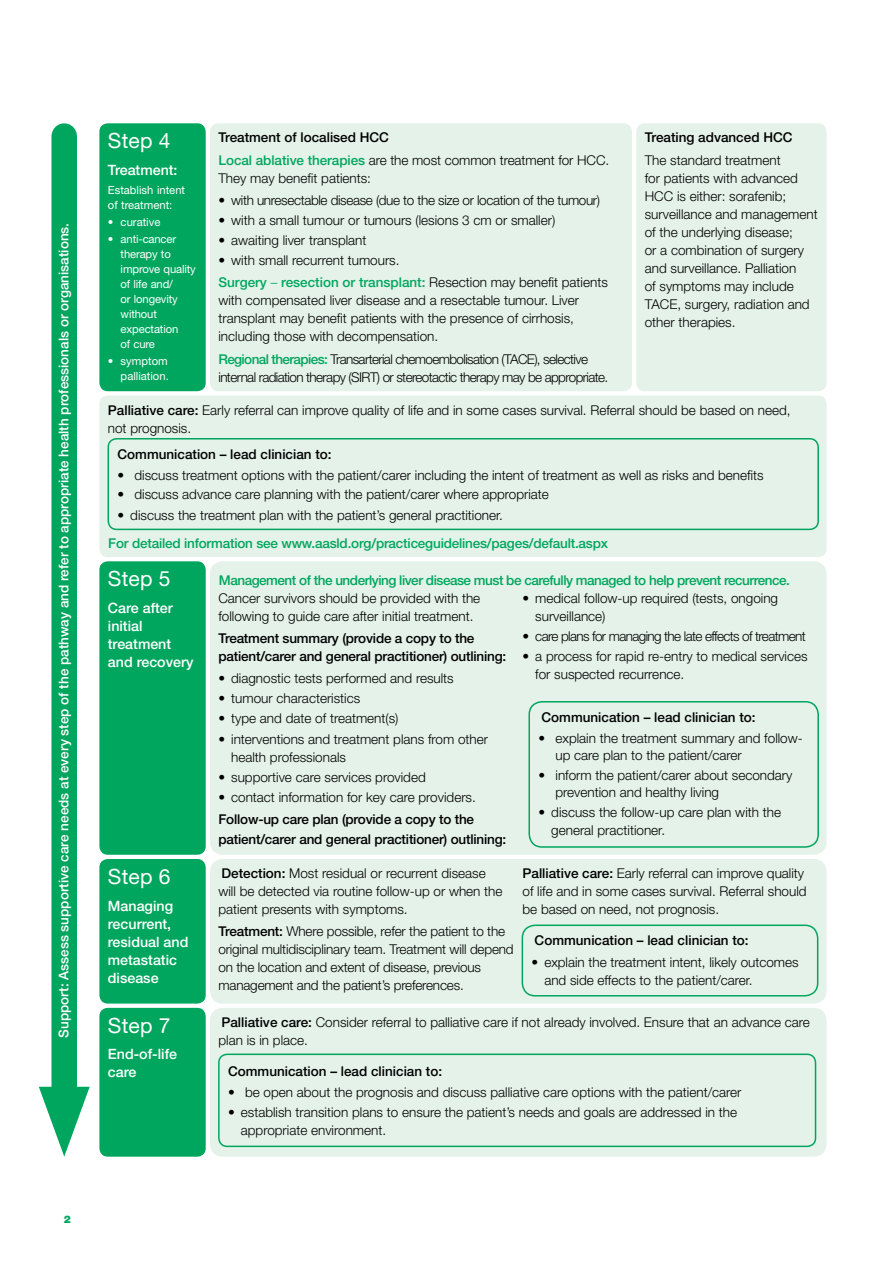
<style>
.page{position:relative;width:893px;height:1263px;background:#fff}
.page>*{position:absolute;margin:0;border:0;box-sizing:border-box;transform-origin:0 0}
.t1{font:21px "Helvetica Neue LT";letter-spacing:.01em;color:#fff}
.t2{font:500 14.25px/18px "Helvetica Neue LT";color:#fff}
.t3{font:300 13.5px/18px "Helvetica Neue LT";color:#000}
.t4{font:500 13.5px/18px "Helvetica Neue LT";letter-spacing:-.015em;color:#000}
.t5{font:300 13.5px/18px "Helvetica Neue LT";letter-spacing:-.045em;color:#000}
.t6{font:500 13.5px "Helvetica Neue LT";color:#fff}
.t7{font:500 13.5px "Helvetica Neue LT";letter-spacing:-.035em;color:#00a65e}
.t8{font:500 13.5px "Helvetica Neue LT";letter-spacing:-.015em;color:#00a65e}
.t9{font:300 13.5px "Helvetica Neue LT";letter-spacing:-.025em;color:#000}
.t10{font:11.25px/15px "Helvetica Neue LT";letter-spacing:-.01em;color:#fff}
.t11{font:900 10.5px "Helvetica Neue LT";color:#00a65e}
.s1{font-weight:500}
.s2{font-weight:500;color:#00a65e}
.s3{color:#00a65e}
</style>
<div class="page">
<div style="left:210px;top:561px;width:616px;height:294px;background:#e4f2e9;border-radius:13px"></div>
<div style="left:99px;top:123px;width:107px;height:268px;background:#00a65e;border-radius:9px"></div>
<div style="left:210px;top:123px;width:422px;height:268px;background:#e4f2e9;border-radius:9px"></div>
<div style="left:99px;top:561px;width:107px;height:294px;background:#00a65e;border-radius:9px"></div>
<div style="left:99px;top:859px;width:107px;height:144px;background:#00a65e;border-radius:9px"></div>
<div style="left:210px;top:859px;width:616px;height:144px;background:#e4f2e9;border-radius:13px"></div>
<div style="left:99px;top:1008px;width:107px;height:149px;background:#00a65e;border-radius:9px"></div>
<div style="left:210px;top:1008px;width:616px;height:149px;background:#e4f2e9;border-radius:13px"></div>
<div style="left:636px;top:123px;width:190px;height:268px;background:#e4f2e9;border-radius:9px"></div>
<div style="left:99px;top:395px;width:727px;height:162px;background:#e4f2e9;border-radius:9px"></div>
<div style="left:51px;top:136px;width:26px;height:977px;background:#00a65e"></div>
<svg style="left:39px;top:1087px;width:51px;height:70px"></svg>
<div style="left:108px;top:438px;width:711px;height:92px;border:2px solid #00a65e;border-radius:9px"></div>
<div style="left:528px;top:701px;width:291px;height:147px;border:2px solid #00a65e;border-radius:13px"></div>
<div style="left:522px;top:924px;width:296px;height:72px;border:2px solid #00a65e;border-radius:13px"></div>
<div style="left:218px;top:1053px;width:598px;height:94px;border:2px solid #00a65e;border-radius:9px"></div>
<p class="t6" style="left:56px;top:1037px;width:816px;rotate:-90deg">Support: Assess supportive care needs at every step of the pathway and refer to appropriate health professionals or organisations.</p>
<p class="t11" style="left:64px;top:1212px;width:9px">2</p>
<h1 class="t1" style="left:108px;top:128px;width:64px">Step 4</h1>
<p class="t2" style="left:108px;top:161px;width:71px">Treatment:</p>
<p class="t10" style="left:108px;top:182px;width:79px">Establish intent of treatment:</p>
<p class="t10" style="left:108px;top:215px;width:54px">• curative</p>
<p class="t10" style="left:121px;top:232px;width:77px;text-indent:-13px">• anti-cancer therapy to improve quality of life and/<br>or longevity without expectation<br>of cure</p>
<p class="t10" style="left:108px;top:354px;width:62px;text-align:right">• symptom palliation.</p>
<p class="t3" style="left:218px;top:126px;width:392px;line-height:22.2px"><span class="s1">Treatment of localised HCC<br></span><span class="s2">Local ablative therapies</span> are the most common treatment for HCC.</p>
<p class="t3" style="left:218px;top:168px;width:154px">They may benefit patients:</p>
<p class="t9" style="left:218px;top:192px;width:383px">• with unresectable disease (due to the size or location of the tumour)</p>
<p class="t3" style="left:218px;top:211px;width:338px">• with a small tumour or tumours (lesions 3 cm or smaller)</p>
<p class="t3" style="left:218px;top:231px;width:150px">• awaiting liver transplant</p>
<p class="t3" style="left:218px;top:249px;width:391px;line-height:22.2px">• with small recurrent tumours.<br><span class="s2">Surgery</span> <span class="s3">–</span> <span class="s2">resection or transplant:</span> Resection may benefit patients</p>
<p class="t3" style="left:218px;top:291px;width:362px">with compensated liver disease and a resectable tumour. Liver transplant may benefit patients with the presence of cirrhosis, including those with decompensation.</p>
<p class="t5" style="left:218px;top:350px;width:391px"><span class="s2">Regional therapies:</span> Transarterial chemoembolisation (TACE), selective internal radiation therapy (SIRT) or stereotactic therapy may be appropriate.</p>
<p class="t4" style="left:645px;top:128px;width:149px">Treating advanced HCC</p>
<p class="t3" style="left:645px;top:150px;width:175px">The standard treatment<br>for patients with advanced<br>HCC is either: sorafenib; surveillance and management of the underlying disease;<br>or a combination of surgery and surveillance. Palliation<br>of symptoms may include<br>TACE, surgery, radiation and other therapies.</p>
<p class="t3" style="left:108px;top:400px;width:684px"><span class="s1">Palliative care:</span> Early referral can improve quality of life and in some cases survival. Referral should be based on need, not prognosis.</p>
<p class="t4" style="left:118px;top:445px;width:216px">Communication – lead clinician to:</p>
<p class="t3" style="left:118px;top:466px;width:648px">• discuss treatment options with the patient/carer including the intent of treatment as well as risks and benefits</p>
<p class="t3" style="left:118px;top:485px;width:433px">• discuss advance care planning with the patient/carer where appropriate</p>
<p class="t3" style="left:118px;top:505px;width:387px">• discuss the treatment plan with the patient’s general practitioner.</p>
<p class="t8" style="left:108px;top:536px;width:501px">For detailed information see www.aasld.org/practiceguidelines/pages/default.aspx</p>
<h1 class="t1" style="left:108px;top:566px;width:64px">Step 5</h1>
<p class="t2" style="left:108px;top:599px;width:87px">Care after initial treatment and recovery</p>
<h1 class="t1" style="left:108px;top:864px;width:64px">Step 6</h1>
<p class="t2" style="left:108px;top:896px;width:82px">Managing recurrent, residual and metastatic disease</p>
<h1 class="t1" style="left:108px;top:1013px;width:64px">Step 7</h1>
<p class="t2" style="left:108px;top:1045px;width:71px">End-of-life care</p>
<p class="t7" style="left:219px;top:572px;width:573px">Management of the underlying liver disease must be carefully managed to help prevent recurrence.</p>
<p class="t3" style="left:218px;top:589px;width:263px">Cancer survivors should be provided with the following to guide care after initial treatment.</p>
<p class="t4" style="left:218px;top:629px;width:289px">Treatment summary (provide a copy to the patient/carer and general practitioner) outlining:</p>
<p class="t3" style="left:218px;top:669px;width:237px">• diagnostic tests performed and results</p>
<p class="t3" style="left:218px;top:689px;width:143px">• tumour characteristics</p>
<p class="t3" style="left:218px;top:709px;width:182px">• type and date of treatment(s)</p>
<p class="t3" style="left:231px;top:729px;width:258px;text-indent:-13px">• interventions and treatment plans from other health professionals</p>
<p class="t3" style="left:218px;top:768px;width:209px">• supportive care services provided</p>
<p class="t3" style="left:218px;top:788px;width:259px">• contact information for key care providers.</p>
<p class="t4" style="left:218px;top:809px;width:289px;line-height:20.2px">Follow-up care plan (provide a copy to the patient/carer and general practitioner) outlining:</p>
<p class="t3" style="left:218px;top:864px;width:286px"><span class="s1">Detection:</span> Most residual or recurrent disease will be detected via routine follow-up or when the patient presents with symptoms.</p>
<p class="t3" style="left:218px;top:922px;width:297px"><span class="s1">Treatment:</span> Where possible, refer the patient to the original multidisciplinary team. Treatment will depend on the location and extent of disease, previous management and the patient’s preferences.</p>
<p class="t3" style="left:535px;top:589px;width:244px;text-indent:-13px">• medical follow-up required (tests, ongoing surveillance)</p>
<p class="t5" style="left:522px;top:627px;width:285px">• care plans for managing the late effects of treatment</p>
<p class="t3" style="left:535px;top:647px;width:274px;text-indent:-13px">• a process for rapid re-entry to medical services for suspected recurrence.</p>
<p class="t4" style="left:541px;top:708px;width:216px">Communication – lead clinician to:</p>
<p class="t3" style="left:555px;top:729px;width:249px;line-height:17.2px;text-indent:-17px">• explain the treatment summary and follow&shy;up care plan to the patient/carer</p>
<p class="t3" style="left:555px;top:766px;width:238px;line-height:17.2px;text-indent:-17px">• inform the patient/carer about secondary prevention and healthy living</p>
<p class="t3" style="left:551px;top:803px;width:231px;text-indent:-13px">• discuss the follow-up care plan with the general practitioner.</p>
<p class="t3" style="left:522px;top:864px;width:286px"><span class="s1">Palliative care:</span> Early referral can improve quality of life and in some cases survival. Referral should be based on need, not prognosis.</p>
<p class="t4" style="left:535px;top:931px;width:216px">Communication – lead clinician to:</p>
<p class="t3" style="left:544px;top:953px;width:256px;text-indent:-13px">• explain the treatment intent, likely outcomes and side effects to the patient/carer.</p>
<p class="t3" style="left:218px;top:1013px;width:593px"><span class="s1">Palliative care:</span> Consider referral to palliative care if not already involved. Ensure that an advance care plan is in place.</p>
<p class="t4" style="left:228px;top:1062px;width:216px">Communication – lead clinician to:</p>
<p class="t3" style="left:228px;top:1083px;width:515px">• be open about the prognosis and discuss palliative care options with the patient/carer</p>
<p class="t3" style="left:241px;top:1103px;width:498px;text-indent:-13px">• establish transition plans to ensure the patient’s needs and goals are addressed in the appropriate environment.</p>
</div>
